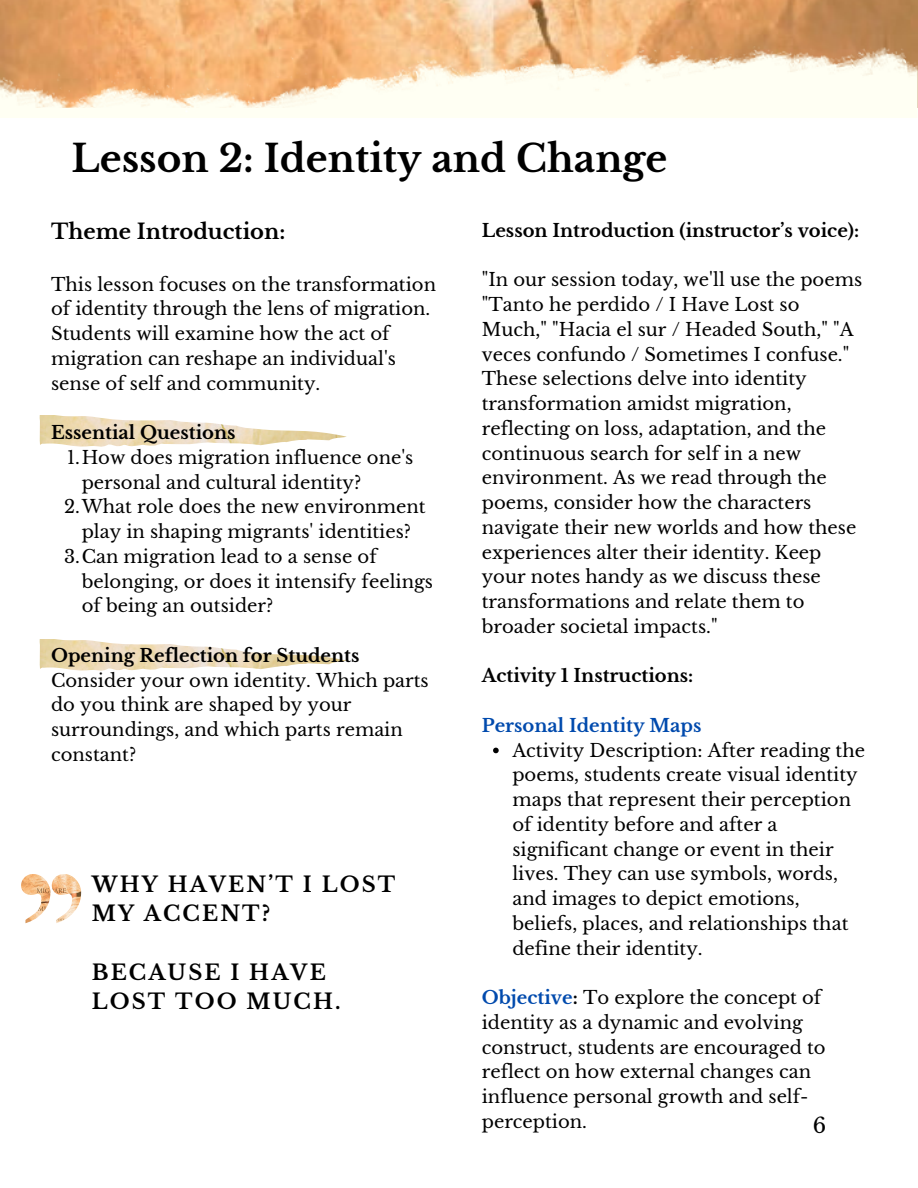
<style>
.page{position:relative;width:918px;height:1188px;background:#fff}
.page>*{position:absolute;margin:0;border:0;box-sizing:border-box;transform-origin:0 0}
.t1{font:700 37.5px "Libre Baskerville";color:#000}
.t2{font:700 21.15px/29.2px "Libre Baskerville";letter-spacing:.1em;color:#000}
.t3{font:700 21px "Libre Baskerville";color:#000}
.t4{font:21px "Libre Baskerville";color:#000}
.t5{font:18px/24.8px "Libre Baskerville";color:#000}
.t6{font:700 18px "Libre Baskerville";color:#000}
.t7{font:700 18px "Libre Baskerville";color:#004aad}
.s1{font-weight:700;color:#004aad}
.s2{font-weight:700}
</style>
<div class="page">
<img style="left:21px;top:874px;width:60px;height:49px">
<svg style="left:493px;top:748px;width:6px;height:5px"></svg>
<img style="left:40px;top:415px;width:307px;height:31px">
<img style="left:40px;top:639px;width:307px;height:31px">
<img style="left:0;top:1px;width:918px;height:41px">
<img style="left:0;top:42px;width:918px;height:75px">
<p class="t1" style="left:72px;top:136px;width:597px">Lesson 2: Identity and Change</p>
<p class="t3" style="left:51px;top:218px;width:236px">Theme Introduction:</p>
<p class="t5" style="left:51px;top:272px;width:387px">This lesson focuses on the transformation of identity through the lens of migration.<br>Students will examine how the act of migration can reshape an individual's sense of self and community.</p>
<p class="t6" style="left:51px;top:422px;width:186px">Essential Questions</p>
<p class="t5" style="left:82px;top:445px;width:333px;text-indent:-15px">1.How does migration influence one's personal and cultural identity?</p>
<h4 class="t5" style="left:64px;top:495px;width:363px;text-align:center">2.What role does the new environment play in shaping migrants' identities?</h4>
<p class="t5" style="left:82px;top:544px;width:353px;text-indent:-18px">3.Can migration lead to a sense of belonging, or does it intensify feelings of being an outsider?</p>
<h4 class="t6" style="left:51px;top:644px;width:310px">Opening Reflection for Students</h4>
<h4 class="t5" style="left:51px;top:668px;width:379px">Consider your own identity. Which parts do you think are shaped by your surroundings, and which parts remain constant?</h4>
<p class="t6" style="left:482px;top:219px;width:379px">Lesson Introduction (instructor’s voice):</p>
<h1 class="t5" style="left:482px;top:268px;width:382px">"In our session today, we'll use the poems "Tanto he perdido / I Have Lost so Much," "Hacia el sur / Headed South," "A veces confundo / Sometimes I confuse." These selections delve into identity transformation amidst migration, reflecting on loss, adaptation, and the continuous search for self in a new environment. As we read through the poems, consider how the characters navigate their new worlds and how these experiences alter their identity. Keep your notes handy as we discuss these transformations and relate them to broader societal impacts."</h1>
<h3 class="t6" style="left:482px;top:665px;width:213px">Activity 1 Instructions:</h3>
<p class="t7" style="left:482px;top:714px;width:221px">Personal Identity Maps</p>
<h4 class="t5" style="left:512px;top:738px;width:354px">Activity Description: After reading the poems, students create visual identity maps that represent their perception of identity before and after a significant change or event in their lives. They can use symbols, words, and images to depict emotions, beliefs, places, and relationships that define their identity.</h4>
<p class="t5" style="left:482px;top:985px;width:345px"><span class="s1">Objective</span><span class="s2">:</span> To explore the concept of identity as a dynamic and evolving construct, students are encouraged to reflect on how external changes can influence personal growth and self&shy;perception.</p>
<p class="t2" style="left:92px;top:870px;width:305px">WHY HAVEN’T I LOST<br>MY ACCENT?</p>
<p class="t2" style="left:92px;top:958px;width:250px">BECAUSE I HAVE<br>LOST TOO MUCH.</p>
<p class="t4" style="left:813px;top:1113px;width:15px">6</p>
</div>
